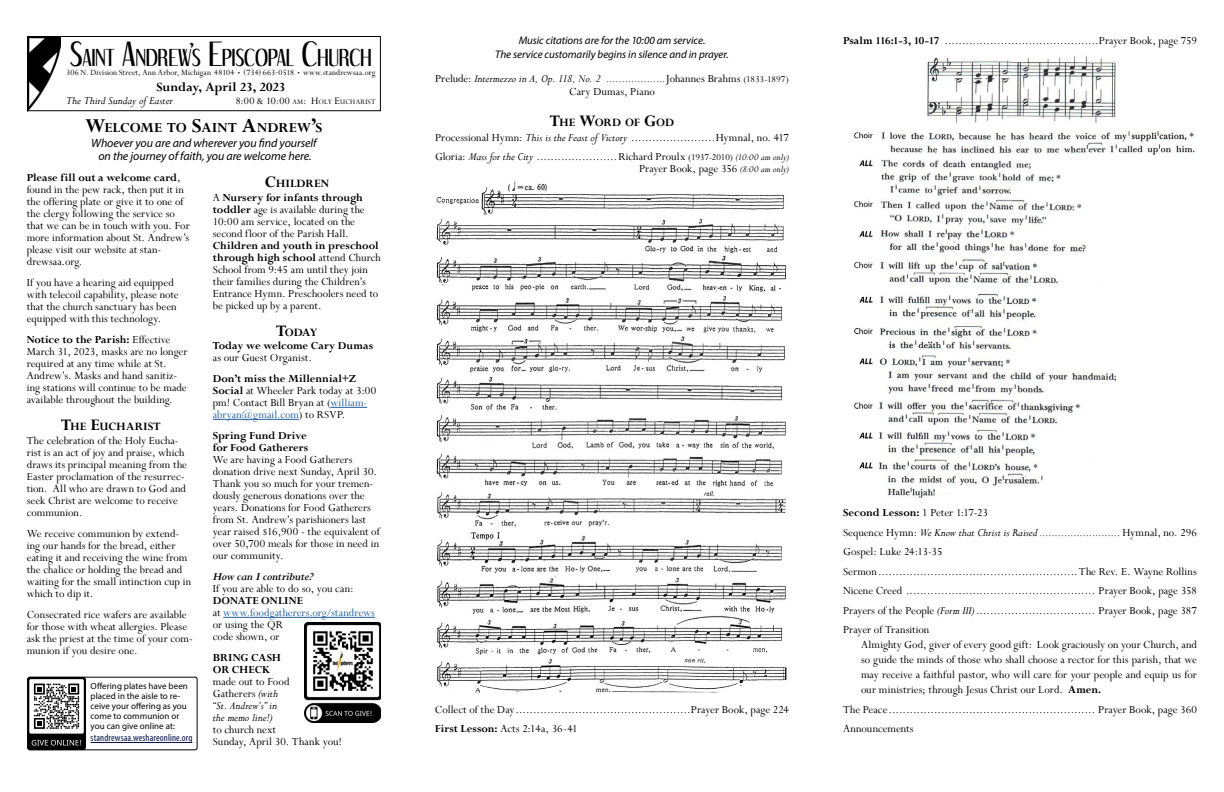
<style>
.page{position:relative;width:1224px;height:792px;background:#fff}
.page>*{position:absolute;margin:0;border:0;box-sizing:border-box;transform-origin:0 0}
.t1{font:20.3px "Dream Orphans";color:#000}
.t2{font:700 15.4px "Perpetua";letter-spacing:.01em;color:#000}
.t3{font:700 14px "Perpetua";letter-spacing:.005em;color:#000}
.t4{font:700 12.6px "Perpetua";color:#000}
.t5{font:12px/12px "Perpetua";color:#000}
.t6{font:italic 12px/12px "Perpetua";color:#000}
.t7{font:italic 12px/13px "Myriad Pro";letter-spacing:-.01em;color:#000;text-align:center}
.t8{font:700 12px/12px "Perpetua";color:#000}
.t9{font:12px/12px "Perpetua";color:#215e9e}
.t10{font:italic 700 12px "Perpetua";letter-spacing:-.02em;color:#000}
.t11{font:700 12px "Perpetua";letter-spacing:-.02em;color:#000}
.t12{font:italic 11px/13.2px "Myriad Pro";letter-spacing:-.005em;color:#000;text-align:center}
.t13{font:condensed 10px "Myriad Pro";letter-spacing:.015em;color:#05134b}
.t14{font:9px/10px "Myriad Pro";color:#000}
.t15{font:9px "Perpetua";letter-spacing:.01em;color:#000}
.t16{font:7.7px "Perpetua";letter-spacing:.02em;color:#000}
.s1{font-size:28.9px}
.s2{font-size:6.9px}
.s3{font-size:11px}
.s4{font-size:22px}
.s5{font-weight:700}
.s6{font-size:18px}
.s7{color:#215e9e}
.s8{font-weight:700;color:#000}
.s9{color:#000}
.s10{font-style:normal}
.s11{font-size:10px}
.s12{font-style:italic;font-size:10px}
.s13{font-style:italic}
</style>
<div class="page">
<hr style="left:27px;top:36px;width:354px;height:1px;background:#000">
<hr style="left:27px;top:110px;width:354px;height:1px;background:#000">
<hr style="left:380px;top:37px;width:1px;height:74px;background:#000">
<img style="left:27px;top:37px;width:33px;height:74px">
<hr style="left:330px;top:407px;width:37px;height:1px;background:#215e9e">
<hr style="left:213px;top:419px;width:86px;height:1px;background:#215e9e">
<hr style="left:223px;top:617px;width:152px;height:1px;background:#215e9e">
<hr style="left:91px;top:742px;width:101px;height:1px;background:#05134b">
<div style="left:27px;top:677px;width:170px;height:73px;border:1px solid #000;border-radius:2px"></div>
<svg style="left:27px;top:677px;width:59px;height:73px"></svg>
<img style="left:436px;top:181px;width:351px;height:512px">
<img style="left:927px;top:56px;width:189px;height:67px">
<img style="left:854px;top:131px;width:341px;height:368px">
<img style="left:304px;top:623px;width:77px;height:99px">
<h1 class="t1" style="left:70px;top:45px;width:303px"><span class="s1">S</span>AINT <span class="s1">A</span>NDREW<span class="s1">’</span>S <span class="s1">E</span>PISCOPAL <span class="s1">C</span>HURCH</h1>
<p class="t15" style="left:66px;top:67px;width:311px">306 N. Division Street, Ann Arbor, Michigan 48104 <span class="s2">•</span> (734) 663-0518 <span class="s2">•</span> www.standrewsaa.org</p>
<p class="t3" style="left:156px;top:78px;width:130px">Sunday, April 23, 2023</p>
<p class="t6" style="left:66px;top:95px;width:108px">The Third Sunday of Easter</p>
<p class="t16" style="left:236px;top:97px;width:141px"><span class="s3">8:00 &amp;</span> <span class="s3">10:00</span> AM<span class="s3">: H</span>OLY <span class="s3">E</span>UCHARIST</p>
<p class="t2" style="left:85px;top:118px;width:238px"><span class="s4">W</span>ELCOME TO <span class="s4">S</span>AINT <span class="s4">A</span>NDREW<span class="s4">’</span>S</p>
<p class="t7" style="left:91px;top:136px;width:227px">Whoever you are and wherever you find yourself on the journey of faith, you are welcome here.</p>
<p class="t5" style="left:27px;top:171px;width:165px"><span class="s5">Please fill out a welcome card</span>, found in the pew rack, then put it in the offering plate or give it to one of the clergy following the service so that we can be in touch with you. For more information about St. Andrew’s please visit our website at stan&shy;drewsaa.org.</p>
<p class="t5" style="left:27px;top:276px;width:154px">If you have a hearing aid equipped with telecoil capability, please note that the church sanctuary has been equipped with this technology.</p>
<p class="t5" style="left:27px;top:333px;width:162px"><span class="s5">Notice to the Parish:</span> Effective March 31, 2023, masks are no longer required at any time while at St.<br>Andrew’s. Masks and hand sanitiz&shy;ing stations will continue to be made available throughout the building.</p>
<p class="t4" style="left:61px;top:418px;width:101px"><span class="s6">T</span>HE <span class="s6">E</span>UCHARIST</p>
<p class="t5" style="left:27px;top:434px;width:162px">The celebration of the Holy Eucha&shy;rist is an act of joy and praise, which draws its principal meaning from the<br>Easter proclamation of the resurrec&shy;tion. All who are drawn to God and seek Christ are welcome to receive communion.</p>
<p class="t5" style="left:27px;top:527px;width:166px">We receive communion by extend&shy;ing our hands for the bread, either eating it and receiving the wine from the chalice or holding the bread and waiting for the small intinction cup in which to dip it.</p>
<p class="t5" style="left:27px;top:608px;width:168px">Consecrated rice wafers are available for those with wheat allergies. Please ask the priest at the time of your com&shy;munion if you desire one.</p>
<p class="t4" style="left:265px;top:175px;width:66px"><span class="s6">C</span>HILDREN</p>
<p class="t5" style="left:213px;top:191px;width:153px">A <span class="s5">Nursery for infants through toddler</span> age is available during the<br>10:00 am service, located on the second floor of the Parish Hall.</p>
<p class="t5" style="left:213px;top:239px;width:169px"><span class="s5">Children and youth in preschool through high school</span> attend Church School from 9:45 am until they join their families during the Children’s Entrance Hymn. Preschoolers need to be picked up by a parent.</p>
<p class="t4" style="left:276px;top:324px;width:43px"><span class="s6">T</span>ODAY</p>
<p class="t8" style="left:213px;top:340px;width:162px">Today we welcome Cary Dumas</p>
<p class="t5" style="left:213px;top:352px;width:100px">as our Guest Organist.</p>
<p class="t5" style="left:213px;top:373px;width:165px"><span class="s5">Don’t miss the Millennial+Z<br>Social</span> at Wheeler Park today at 3:00 pm! Contact Bill Bryan at (<span class="s7">william&shy;abryan@gmail.com</span>) to RSVP.</p>
<p class="t8" style="left:213px;top:430px;width:97px">Spring Fund Drive for Food Gatherers</p>
<p class="t5" style="left:213px;top:454px;width:168px">We are having a Food Gatherers donation drive next Sunday, April 30.<br>Thank you so much for your tremen&shy;dously generous donations over the years. Donations for Food Gatherers from St. Andrew’s parishioners last year raised $16,900 - the equivalent of over 50,700 meals for those in need in our community.</p>
<p class="t10" style="left:213px;top:569px;width:102px">How can I contribute?</p>
<p class="t5" style="left:213px;top:583px;width:142px">If you are able to do so, you can:</p>
<p class="t9" style="left:213px;top:595px;width:164px"><span class="s8">DONATE ONLINE<br></span><span class="s9">at</span> www.foodgatherers.org/standrews <span class="s9">or using the QR<br>code shown, or</span></p>
<p class="t8" style="left:213px;top:652px;width:70px">BRING CASH<br>OR CHECK</p>
<p class="t6" style="left:213px;top:676px;width:78px"><span class="s10">made out to Food<br>Gatherers</span> (with “St. Andrew’s” in the memo line!)</p>
<p class="t5" style="left:213px;top:724px;width:131px">to church next<br>Sunday, April 30. Thank you!</p>
<p class="t14" style="left:91px;top:681px;width:99px">Offering plates have been placed in the aisle to re&shy;ceive your offering as you come to communion or you can give online at:</p>
<p class="t13" style="left:91px;top:732px;width:103px">standrewsaa.weshareonline.org</p>
<p class="t12" style="left:495px;top:34px;width:235px">Music citations are for the 10:00 am service.<br>The service customarily begins in silence and in prayer.</p>
<p class="t6" style="left:435px;top:72px;width:167px"><span class="s10">Prelude:</span> Intermezzo in A, Op. 118, No. 2</p>
<p class="t5" style="left:666px;top:72px;width:125px">Johannes Brahms <span class="s11">(1833-1897)</span></p>
<p class="t5" style="left:569px;top:85px;width:87px">Cary Dumas, Piano</p>
<p class="t4" style="left:550px;top:115px;width:126px"><span class="s6">T</span>HE <span class="s6">W</span>ORD OF <span class="s6">G</span>OD</p>
<p class="t6" style="left:435px;top:131px;width:194px"><span class="s10">Processional Hymn:</span> This is the Feast of Victory</p>
<p class="t5" style="left:716px;top:131px;width:75px">Hymnal, no. 417</p>
<p class="t6" style="left:435px;top:151px;width:100px"><span class="s10">Gloria:</span> Mass for the City</p>
<p class="t5" style="left:618px;top:151px;width:172px;text-align:right">Richard Proulx <span class="s11">(1937-2010)</span> <span class="s12">(10:00 am only)<br></span>Prayer Book, page 356 <span class="s12">(8:00 am only)</span></p>
<p class="t11" style="left:843px;top:33px;width:98px">Psalm 116:1-3, 10-17</p>
<p class="t5" style="left:1099px;top:34px;width:100px">Prayer Book, page 759</p>
<p class="t5" style="left:435px;top:703px;width:81px">Collect of the Day</p>
<p class="t5" style="left:691px;top:703px;width:100px">Prayer Book, page 224</p>
<p class="t5" style="left:435px;top:723px;width:144px"><span class="s5">First Lesson:</span> Acts 2:14a, 36-41</p>
<p class="t5" style="left:843px;top:503px;width:196px;line-height:19.5px"><span class="s5">Second Lesson:</span> 1 Peter 1:17-23<br>Sequence Hymn: <span class="s13">We Know that Christ is Raised</span></p>
<p class="t5" style="left:843px;top:542px;width:101px;line-height:19.5px">Gospel: Luke 24:13-35<br>Sermon</p>
<p class="t5" style="left:1122px;top:526px;width:76px">Hymnal, no. 296</p>
<p class="t5" style="left:1079px;top:565px;width:120px">The Rev. E. Wayne Rollins</p>
<p class="t5" style="left:843px;top:585px;width:61px">Nicene Creed</p>
<p class="t5" style="left:1099px;top:585px;width:100px">Prayer Book, page 358</p>
<p class="t5" style="left:843px;top:604px;width:133px">Prayers of the People <span class="s13">(Form III)</span></p>
<p class="t5" style="left:1098px;top:604px;width:100px">Prayer Book, page 387</p>
<p class="t5" style="left:861px;top:622px;width:338px;line-height:15px;text-indent:-18px">Prayer of Transition<br>Almighty God, giver of every good gift: Look graciously on your Church, and so guide the minds of those who shall choose a rector for this parish, that we may receive a faithful pastor, who will care for your people and equip us for our ministries; through Jesus Christ our Lord. <span class="s5">Amen.</span></p>
<p class="t5" style="left:843px;top:703px;width:46px">The Peace</p>
<p class="t5" style="left:1098px;top:703px;width:100px">Prayer Book, page 360</p>
<p class="t5" style="left:843px;top:723px;width:72px">Announcements</p>
</div>
